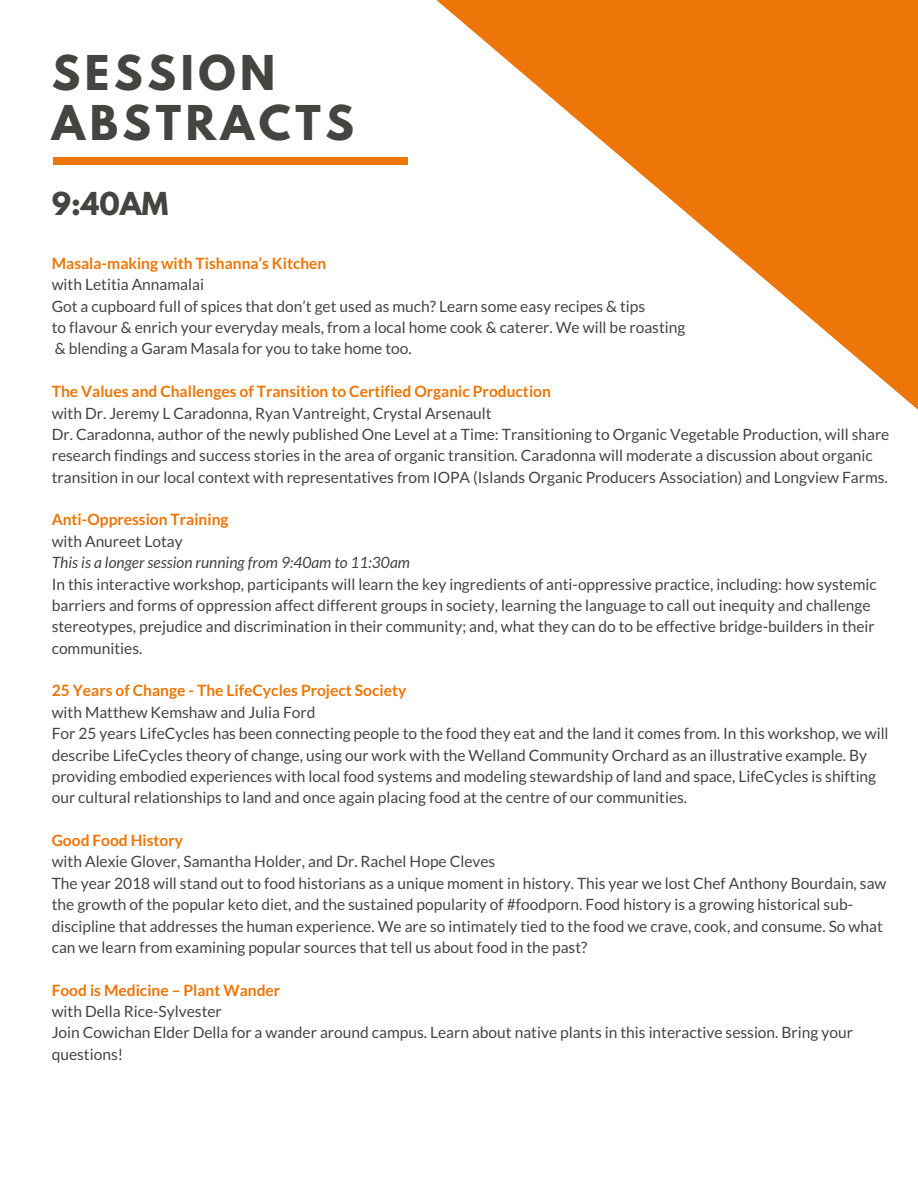
<style>
.page{position:relative;width:918px;height:1188px;background:#fff}
.page>*{position:absolute;margin:0;border:0;box-sizing:border-box;transform-origin:0 0}
.t1{font:700 42.45px/49.5px "League Spartan";letter-spacing:.11em;color:#444440}
.t2{font:700 28.05px "League Spartan";color:#444440}
.t3{font:15.6px/21.3px "Lato";color:#444440}
.t4{font:700 15.6px "Lato";color:#ee7506}
.t5{font:italic 15.6px "Lato";color:#444440}
</style>
<div class="page">
<div style="left:53px;top:158px;width:354px;height:7px;background:#ee7506"></div>
<svg style="left:436px;top:0;width:482px;height:410px"></svg>
<h1 class="t1" style="left:52px;top:54px;width:304px">SESSION<br>ABSTRACTS</h1>
<h2 class="t2" style="left:52px;top:190px;width:118px">9:40AM</h2>
<p class="t4" style="left:52px;top:253px;width:276px">Masala-making with Tishanna’s Kitchen</p>
<p class="t3" style="left:52px;top:274px;width:635px">with Letitia Annamalai<br>Got a cupboard full of spices that don’t get used as much? Learn some easy recipes &amp; tips<br>to flavour &amp; enrich your everyday meals, from a local home cook &amp; caterer. We will be roasting &amp; blending a Garam Masala for you to take home too.</p>
<p class="t4" style="left:52px;top:382px;width:501px">The Values and Challenges of Transition to Certified Organic Production</p>
<p class="t3" style="left:52px;top:402px;width:839px">with Dr. Jeremy L Caradonna, Ryan Vantreight, Crystal Arsenault<br>Dr. Caradonna, author of the newly published One Level at a Time: Transitioning to Organic Vegetable Production, will share research findings and success stories in the area of organic transition. Caradonna will moderate a discussion about organic transition in our local context with representatives from IOPA (Islands Organic Producers Association) and Longview Farms.</p>
<p class="t4" style="left:52px;top:510px;width:178px">Anti-Oppression Training</p>
<p class="t3" style="left:52px;top:530px;width:132px">with Anureet Lotay</p>
<p class="t5" style="left:52px;top:553px;width:360px">This is a longer session running from 9:40am to 11:30am</p>
<p class="t3" style="left:52px;top:573px;width:827px">In this interactive workshop, participants will learn the key ingredients of anti-oppressive practice, including: how systemic barriers and forms of oppression affect different groups in society, learning the language to call out inequity and challenge stereotypes, prejudice and discrimination in their community; and, what they can do to be effective bridge-builders in their communities.</p>
<p class="t4" style="left:52px;top:681px;width:356px">25 Years of Change - The LifeCycles Project Society</p>
<p class="t3" style="left:52px;top:701px;width:838px">with Matthew Kemshaw and Julia Ford<br>For 25 years LifeCycles has been connecting people to the food they eat and the land it comes from. In this workshop, we will describe LifeCycles theory of change, using our work with the Welland Community Orchard as an illustrative example. By providing embodied experiences with local food systems and modeling stewardship of land and space, LifeCycles is shifting our cultural relationships to land and once again placing food at the centre of our communities.</p>
<p class="t4" style="left:52px;top:831px;width:133px">Good Food History</p>
<p class="t3" style="left:52px;top:851px;width:836px">with Alexie Glover, Samantha Holder, and Dr. Rachel Hope Cleves<br>The year 2018 will stand out to food historians as a unique moment in history. This year we lost Chef Anthony Bourdain, saw the growth of the popular keto diet, and the sustained popularity of #foodporn. Food history is a growing historical sub&shy;discipline that addresses the human experience. We are so intimately tied to the food we crave, cook, and consume. So what can we learn from examining popular sources that tell us about food in the past?</p>
<p class="t4" style="left:52px;top:980px;width:230px">Food is Medicine – Plant Wander</p>
<p class="t3" style="left:52px;top:1000px;width:803px">with Della Rice-Sylvester<br>Join Cowichan Elder Della for a wander around campus. Learn about native plants in this interactive session. Bring your questions!</p>
</div>
